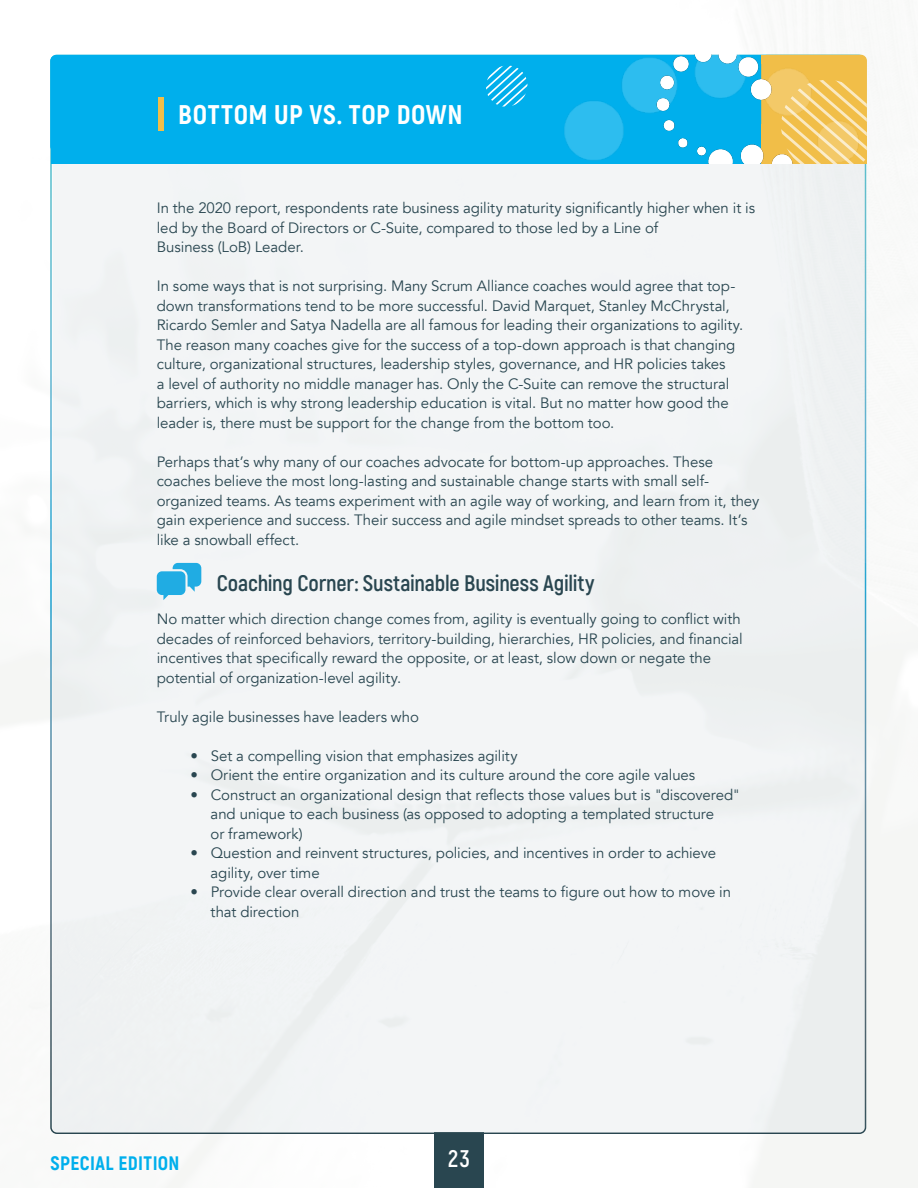
<style>
.page{position:relative;width:918px;height:1188px;background:#fff}
.page>*{position:absolute;margin:0;border:0;box-sizing:border-box;transform-origin:0 0}
.Subtitle{font:800 27px "Akrobat";letter-spacing:.025em;color:#fff}
.t1{font:700 24px "Akrobat";color:#fff}
.Body_Copy{font:700 22.5px "Akrobat";letter-spacing:-.01em;color:#294650}
.t2{font:800 19.5px "Akrobat";letter-spacing:.02em;color:#00afec}
.Body_Copy-2{font:15px/19.5px "Avenir";letter-spacing:-.005em;color:#294650}
</style>
<div class="page">
<img style="left:0;top:54px;width:918px;height:1134px">
<div style="left:434px;top:1132px;width:50px;height:56px;background:#294650"></div>
<div style="left:52px;top:113px;width:814px;height:1020px;background:#f3f5f6;border-radius:6px"></div>
<div style="left:50px;top:55px;width:815px;height:97px;background:#00afec;border-radius:6px"></div>
<div style="left:51px;top:125px;width:815px;height:39px;background:#00afec"></div>
<div style="left:158px;top:97px;width:6px;height:34px;background:#f1be48"></div>
<img style="left:564px;top:55px;width:302px;height:106px">
<svg style="left:486px;top:65px;width:42px;height:42px"></svg>
<img style="left:655px;top:55px;width:168px;height:109px">
<svg style="left:780px;top:80px;width:87px;height:84px;background:#f3cb6e"></svg>
<svg style="left:157px;top:563px;width:44px;height:37px"></svg>
<p class="Subtitle" style="left:178px;top:97px;width:286px">BOTTOM UP VS. TOP DOWN</p>
<p class="Body_Copy-2" style="left:157px;top:199px;width:600px">In the 2020 report, respondents rate business agility maturity significantly higher when it is led by the Board of Directors or C-Suite, compared to those led by a Line of<br>Business (LoB) Leader.</p>
<p class="Body_Copy-2" style="left:157px;top:277px;width:588px">In some ways that is not surprising. Many Scrum Alliance coaches would agree that top&shy;down transformations tend to be more successful. David Marquet, Stanley McChrystal, Ricardo Semler and Satya Nadella are all famous for leading their organizations to agility.<br>The reason many coaches give for the success of a top-down approach is that changing culture, organizational structures, leadership styles, governance, and HR policies takes<br>a level of authority no middle manager has. Only the C-Suite can remove the structural barriers, which is why strong leadership education is vital. But no matter how good the leader is, there must be support for the change from the bottom too.</p>
<p class="Body_Copy-2" style="left:157px;top:452px;width:604px">Perhaps that’s why many of our coaches advocate for bottom-up approaches. These coaches believe the most long-lasting and sustainable change starts with small self&shy;organized teams. As teams experiment with an agile way of working, and learn from it, they gain experience and success. Their success and agile mindset spreads to other teams. It’s like a snowball effect.</p>
<p class="Body_Copy" style="left:217px;top:569px;width:379px">Coaching Corner: Sustainable Business Agility</p>
<p class="Body_Copy-2" style="left:157px;top:610px;width:587px">No matter which direction change comes from, agility is eventually going to conflict with decades of reinforced behaviors, territory-building, hierarchies, HR policies, and financial incentives that specifically reward the opposite, or at least, slow down or negate the potential of organization-level agility.</p>
<p class="Body_Copy-2" style="left:157px;top:707px;width:264px">Truly agile businesses have leaders who</p>
<p class="Body_Copy-2" style="left:191px;top:746px;width:329px">• Set a compelling vision that emphasizes agility</p>
<p class="Body_Copy-2" style="left:191px;top:766px;width:506px">• Orient the entire organization and its culture around the core agile values</p>
<p class="Body_Copy-2" style="left:211px;top:785px;width:531px;text-indent:-20px">• Construct an organizational design that reflects those values but is "discovered" and unique to each business (as opposed to adopting a templated structure<br>or framework)</p>
<p class="Body_Copy-2" style="left:211px;top:844px;width:507px;text-indent:-20px">• Question and reinvent structures, policies, and incentives in order to achieve agility, over time</p>
<p class="Body_Copy-2" style="left:211px;top:883px;width:522px;text-indent:-20px">• Provide clear overall direction and trust the teams to figure out how to move in that direction</p>
<h3 class="t2" style="left:51px;top:1151px;width:131px">SPECIAL EDITION</h3>
<h2 class="t1" style="left:448px;top:1144px;width:23px">23</h2>
</div>
